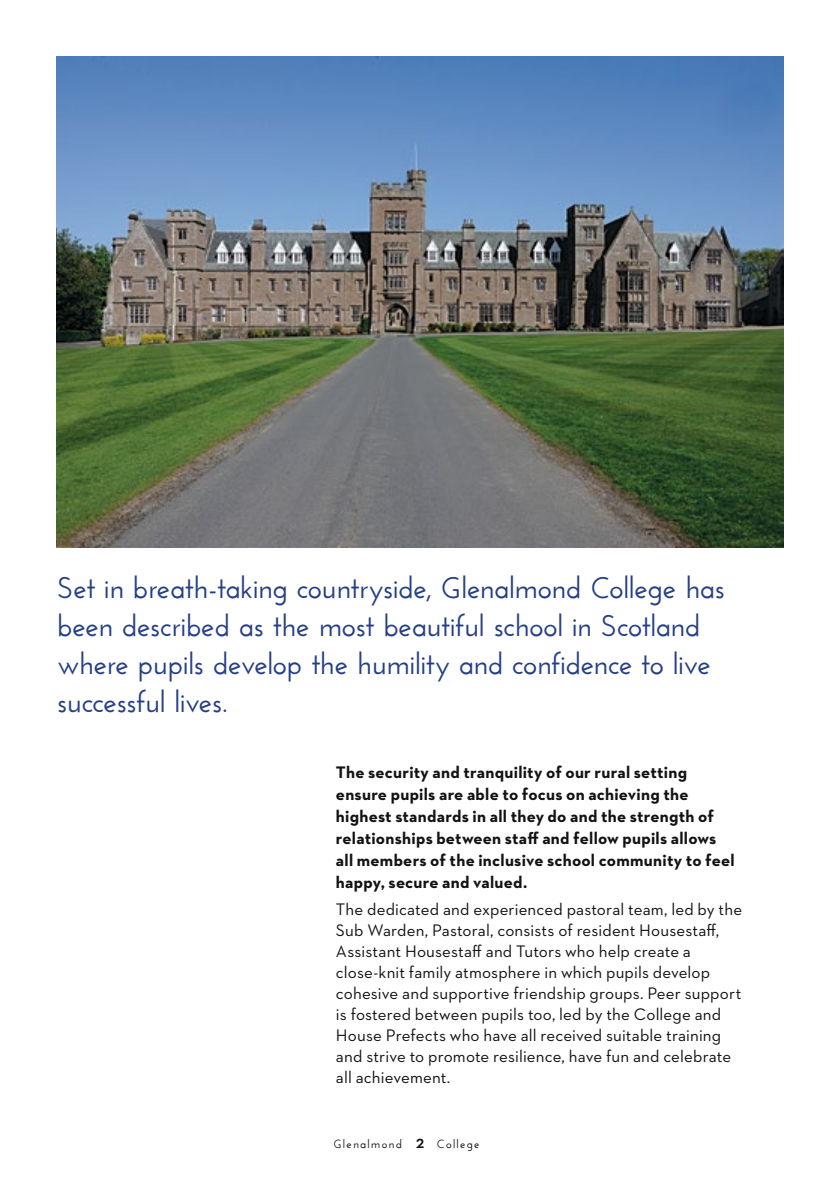
<style>
.page{position:relative;width:840px;height:1191px;background:#fff}
.page>*{position:absolute;margin:0;border:0;box-sizing:border-box;transform-origin:0 0}
.t1{font:600 30px/38px "Josefin Sans";letter-spacing:-.02em;color:#243e86}
.t2{font:600 18px "Neutraface 2 Text";color:#121212}
.t3{font:17px/21px "Neutraface 2 Text";letter-spacing:.005em;color:#121212}
.t4{font:700 17px/22px "Neutraface 2 Text";letter-spacing:.015em;color:#121212}
.t5{font:600 12px "Josefin Sans";letter-spacing:.1em;color:#121212}
</style>
<div class="page">
<img style="left:57px;top:57px;width:725px;height:490px">
<hr style="left:839px;top:0;width:1px;height:1191px;background:#031226">
<h1 class="t1" style="left:57px;top:568px;width:669px">Set in breath-taking countryside, Glenalmond College has been described as the most beautiful school in Scotland where pupils develop the humility and confidence to live successful lives.</h1>
<p class="t4" style="left:336px;top:761px;width:400px">The security and tranquility of our rural setting ensure pupils are able to focus on achieving the highest standards in all they do and the strength of relationships between staff and fellow pupils allows all members of the inclusive school community to feel happy, secure and valued.</p>
<p class="t3" style="left:336px;top:898px;width:407px">The dedicated and experienced pastoral team, led by the Sub Warden, Pastoral, consists of resident Housestaff, Assistant Housestaff and Tutors who help create a close-knit family atmosphere in which pupils develop cohesive and supportive friendship groups. Peer support is fostered between pupils too, led by the College and House Prefects who have all received suitable training and strive to promote resilience, have fun and celebrate all achievement.</p>
<p class="t5" style="left:333px;top:1136px;width:70px">Glenalmond</p>
<p class="t5" style="left:436px;top:1136px;width:44px">College</p>
<p class="t2" style="left:415px;top:1130px;width:10px">2</p>
</div>
